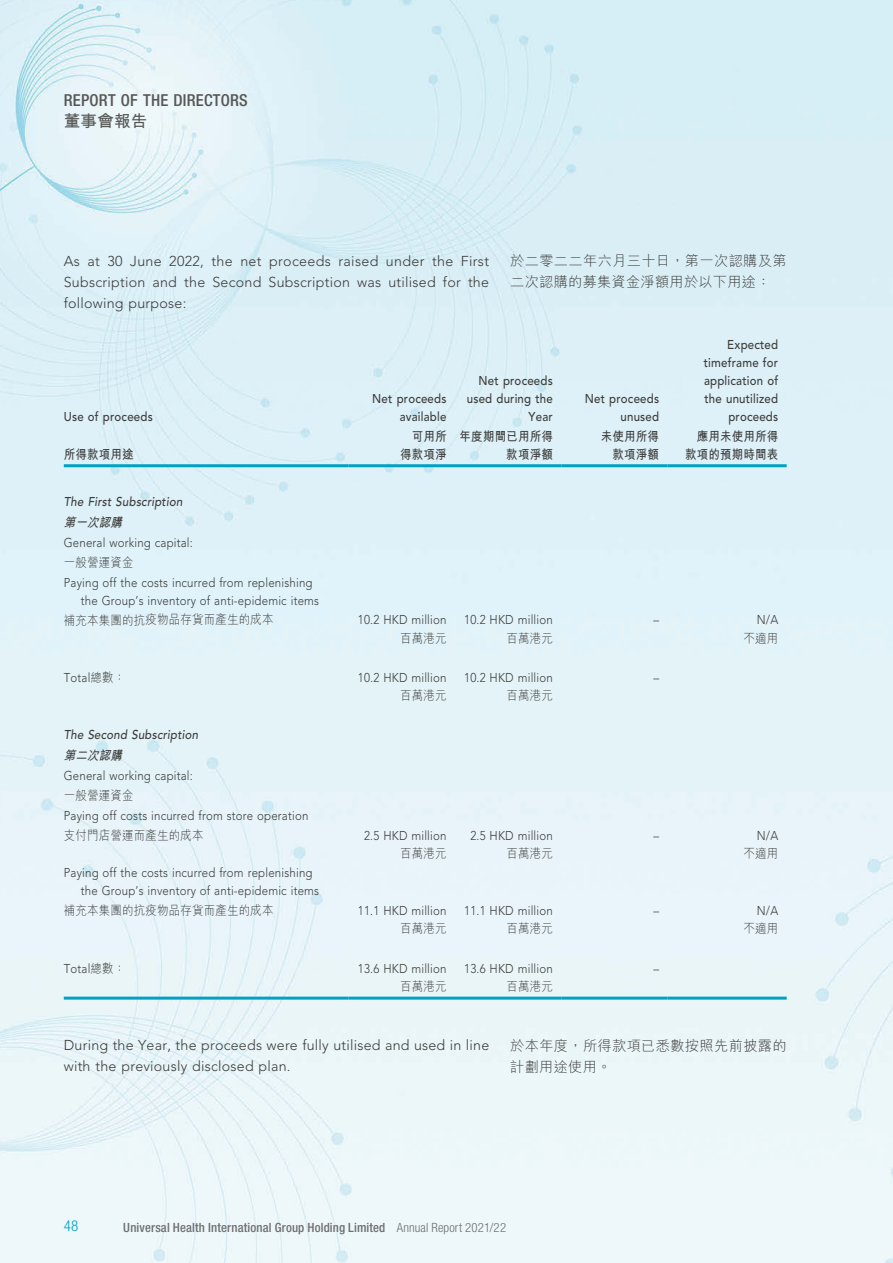
<style>
.page{position:relative;width:893px;height:1263px;background:#fff}
.page>*{position:absolute;margin:0;border:0;box-sizing:border-box;transform-origin:0 0}
.t1{font:500 condensed 16.5px "Helvetica Neue LT Std";letter-spacing:.015em;color:#575756}
.t2{font:700 16.5px "M Hei HK";letter-spacing:.015em;color:#575756}
.t3{font:300 condensed 15px "Helvetica Neue LT Std";color:#00a1c3}
.t4{font:300 14.25px/21px "Avenir LT Std";letter-spacing:.015em;color:#3c3c3b;text-align:justify}
.t5{font:300 14.25px/21px "M Hei HK";letter-spacing:.02em;color:#3c3c3b}
.t6{font:300 12.75px/18px "Avenir LT Std";letter-spacing:.015em;color:#3c3c3b;scale:.9 1}
.t7{font:500 12.75px/18px "Avenir LT Std";letter-spacing:.015em;color:#3c3c3b;text-align:right;scale:.9 1}
.t8{font:300 12.75px "M Hei HK";letter-spacing:.015em;color:#3c3c3b;scale:.9 1}
.t9{font:500 condensed 12.75px "Helvetica Neue LT Std";letter-spacing:.01em;color:#6f6f6f}
.t10{font:700 12.75px/18px "M Hei HK";letter-spacing:.015em;color:#3c3c3b;text-align:right;scale:.9 1}
.t11{font:italic 500 12.75px "Avenir LT Std";letter-spacing:.015em;color:#3c3c3b;scale:.9 1}
.t12{font:italic 700 12.75px "M Hei HK";color:#3c3c3b;scale:.9 1}
.s1{font-family:"M Hei HK"}
.s2{font-weight:300}
</style>
<div class="page">
<img style="left:0;top:0;width:893px;height:1263px">
<hr style="left:64px;top:464px;width:285px;height:3px;background:#00a1c3">
<hr style="left:349px;top:464px;width:106px;height:3px;background:#00a1c3">
<hr style="left:455px;top:464px;width:106px;height:3px;background:#00a1c3">
<hr style="left:561px;top:464px;width:107px;height:3px;background:#00a1c3">
<hr style="left:668px;top:464px;width:119px;height:3px;background:#00a1c3">
<hr style="left:64px;top:997px;width:285px;height:3px;background:#00a1c3">
<hr style="left:349px;top:997px;width:106px;height:3px;background:#00a1c3">
<hr style="left:455px;top:997px;width:106px;height:3px;background:#00a1c3">
<hr style="left:561px;top:997px;width:107px;height:3px;background:#00a1c3">
<hr style="left:668px;top:997px;width:119px;height:3px;background:#00a1c3">
<p class="t1" style="left:64px;top:90px;width:186px">REPORT OF THE DIRECTORS</p>
<p class="t2" style="left:64px;top:109px;width:85px">董事會報告</p>
<p class="t4" style="left:64px;top:251px;width:427px">As at 30 June 2022, the net proceeds raised under the First Subscription and the Second Subscription was utilised for the following purpose:</p>
<p class="t5" style="left:510px;top:250px;width:278px">於二零二二年六月三十日，第一次認購及第二次認購的募集資金淨額用於以下用途：</p>
<p class="t7" style="left:64px;top:408px;width:100px">Use of proceeds</p>
<p class="t10" style="left:64px;top:444px;width:79px">所得款項用途</p>
<p class="t7" style="left:372px;top:390px;width:84px">Net proceeds available</p>
<p class="t7" style="left:467px;top:372px;width:97px">Net proceeds used during the<br>Year</p>
<p class="t7" style="left:585px;top:390px;width:84px">Net proceeds unused</p>
<p class="t7" style="left:704px;top:336px;width:84px">Expected timeframe for application of the unutilized proceeds</p>
<p class="t10" style="left:400px;top:426px;width:53px">可用所得款項淨</p>
<p class="t10" style="left:460px;top:426px;width:105px">年度期間已用所得款項淨額</p>
<p class="t10" style="left:601px;top:426px;width:66px">未使用所得款項淨額</p>
<p class="t10" style="left:685px;top:426px;width:105px">應用未使用所得款項的預期時間表</p>
<p class="t11" style="left:64px;top:494px;width:133px">The First Subscription</p>
<p class="t12" style="left:64px;top:513px;width:70px">第一次認購</p>
<p class="t6" style="left:64px;top:533px;width:145px">General working capital:</p>
<p class="t8" style="left:64px;top:553px;width:79px">一般營運資金</p>
<p class="t6" style="left:81px;top:573px;width:266px;text-indent:-17px">Paying off the costs incurred from replenishing the Group’s inventory of anti-epidemic items</p>
<p class="t8" style="left:64px;top:611px;width:234px">補充本集團的抗疫物品存貨而產生的成本</p>
<p class="t6" style="left:358px;top:611px;width:100px">10.2 HKD million</p>
<p class="t8" style="left:400px;top:629px;width:53px">百萬港元</p>
<p class="t6" style="left:64px;top:669px;width:70px">Total<span class="s1">總數：</span></p>
<p class="t6" style="left:358px;top:669px;width:100px">10.2 HKD million</p>
<p class="t8" style="left:400px;top:687px;width:53px">百萬港元</p>
<p class="t11" style="left:64px;top:727px;width:151px">The Second Subscription</p>
<p class="t12" style="left:64px;top:746px;width:70px">第二次認購</p>
<p class="t6" style="left:64px;top:766px;width:145px">General working capital:</p>
<p class="t8" style="left:64px;top:786px;width:79px">一般營運資金</p>
<p class="t6" style="left:64px;top:806px;width:273px">Paying off costs incurred from store operation</p>
<p class="t8" style="left:64px;top:826px;width:157px">支付門店營運而產生的成本</p>
<p class="t6" style="left:364px;top:826px;width:93px">2.5 HKD million</p>
<p class="t8" style="left:400px;top:844px;width:53px">百萬港元</p>
<p class="t6" style="left:81px;top:864px;width:266px;text-indent:-17px">Paying off the costs incurred from replenishing the Group’s inventory of anti-epidemic items</p>
<p class="t8" style="left:64px;top:902px;width:234px">補充本集團的抗疫物品存貨而產生的成本</p>
<p class="t6" style="left:358px;top:902px;width:100px">11.1 HKD million</p>
<p class="t8" style="left:400px;top:920px;width:53px">百萬港元</p>
<p class="t6" style="left:64px;top:960px;width:70px">Total<span class="s1">總數：</span></p>
<p class="t6" style="left:358px;top:960px;width:100px">13.6 HKD million</p>
<p class="t8" style="left:400px;top:977px;width:53px">百萬港元</p>
<p class="t6" style="left:464px;top:611px;width:100px">10.2 HKD million</p>
<p class="t8" style="left:506px;top:629px;width:53px">百萬港元</p>
<p class="t6" style="left:464px;top:669px;width:100px">10.2 HKD million</p>
<p class="t8" style="left:506px;top:687px;width:53px">百萬港元</p>
<p class="t6" style="left:470px;top:826px;width:93px">2.5 HKD million</p>
<p class="t8" style="left:506px;top:844px;width:53px">百萬港元</p>
<p class="t6" style="left:464px;top:902px;width:100px">11.1 HKD million</p>
<p class="t8" style="left:506px;top:920px;width:53px">百萬港元</p>
<p class="t6" style="left:464px;top:960px;width:100px">13.6 HKD million</p>
<p class="t8" style="left:506px;top:977px;width:53px">百萬港元</p>
<p class="t6" style="left:653px;top:611px;width:8px">–</p>
<p class="t6" style="left:757px;top:611px;width:25px">N/A</p>
<p class="t8" style="left:743px;top:629px;width:40px">不適用</p>
<p class="t6" style="left:653px;top:669px;width:8px">–</p>
<p class="t6" style="left:653px;top:826px;width:8px">–</p>
<p class="t6" style="left:757px;top:826px;width:25px">N/A</p>
<p class="t8" style="left:743px;top:844px;width:40px">不適用</p>
<p class="t6" style="left:653px;top:902px;width:8px">–</p>
<p class="t6" style="left:757px;top:902px;width:25px">N/A</p>
<p class="t8" style="left:743px;top:920px;width:40px">不適用</p>
<p class="t6" style="left:653px;top:960px;width:8px">–</p>
<p class="t4" style="left:64px;top:1035px;width:427px">During the Year, the proceeds were fully utilised and used in line with the previously disclosed plan.</p>
<p class="t5" style="left:510px;top:1034px;width:278px">於本年度，所得款項已悉數按照先前披露的計劃用途使用。</p>
<p class="t3" style="left:64px;top:1217px;width:16px">48</p>
<p class="t9" style="left:123px;top:1220px;width:384px">Universal Health International Group Holding Limited <span class="s2">Annual Report 2021/22</span></p>
</div>
